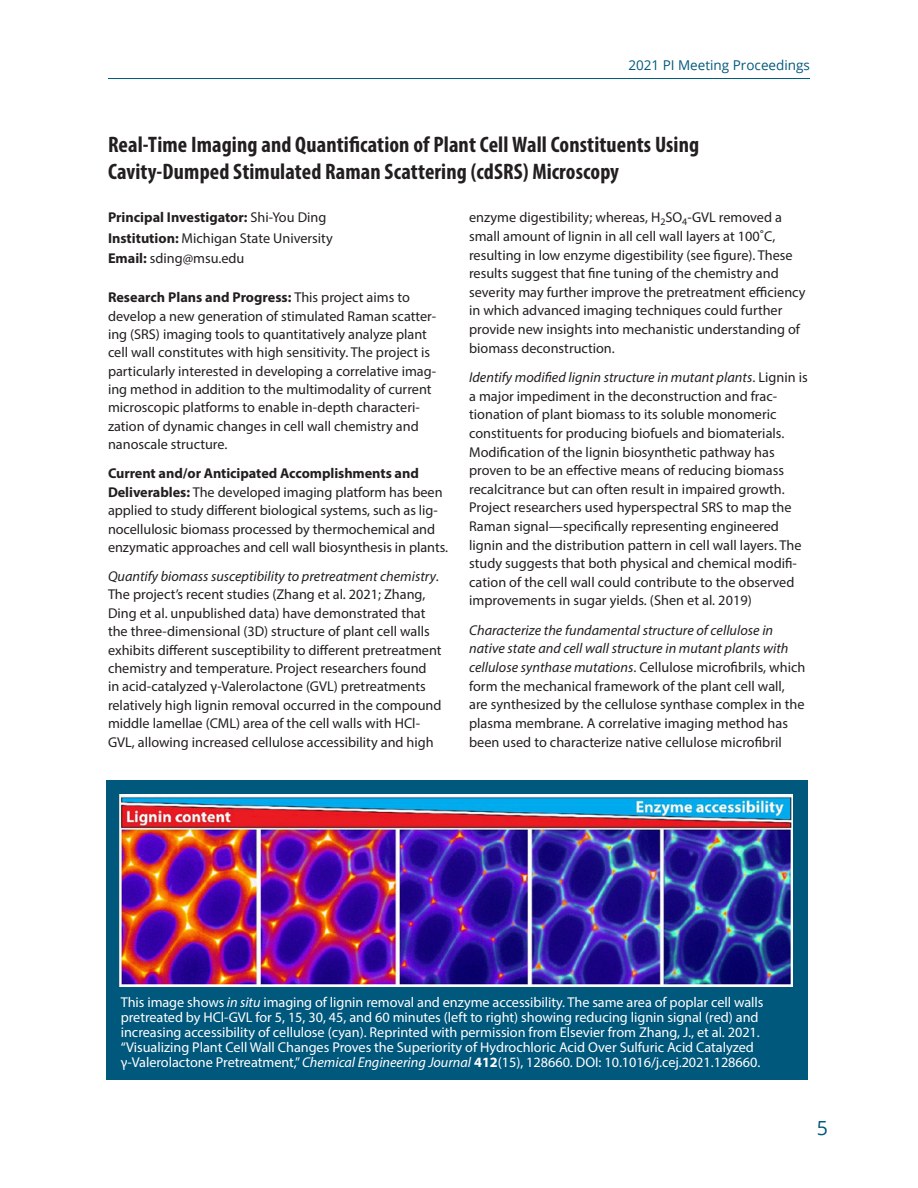
<style>
.page{position:relative;width:918px;height:1188px;background:#fff}
.page>*{position:absolute;margin:0;border:0;box-sizing:border-box;transform-origin:0 0}
.Subhead_2{font:700 condensed 22.5px/27px "Myriad Pro";letter-spacing:.005em;color:#231f20}
.t1{font:19.5px "Open Sans";color:#00587c}
.Abstract_Style{font:14.25px/18.6px "Myriad Pro";color:#231f20}
.Figure_Text{font:14.25px/15px "Myriad Pro";color:#fff}
.Intro_Info_Text{font:14.25px "Myriad Pro";color:#231f20}
.Intro_Info_Text-2{font:700 14.25px "Myriad Pro";color:#231f20}
.Email_Text{font:14.25px "Myriad Pro";color:#231f20}
.t2{font:13.5px "Open Sans";color:#00587c}
.s1{font-size:15px}
.s2{font-style:italic}
.s3{font-weight:400}
.s4{font-weight:700}
</style>
<div class="page">
<hr style="left:108px;top:78px;width:702px;height:1px;background:#00587c">
<div style="left:106px;top:781px;width:702px;height:299px;background:#00587c"></div>
<img style="left:119px;top:794px;width:674px;height:193px">
<p class="t2" style="left:628px;top:56px;width:183px">2021 PI Meeting Proceedings</p>
<p class="Subhead_2" style="left:108px;top:130px;width:593px">Real-Time Imaging and Quantification of Plant Cell Wall Constituents Using<br>Cavity-Dumped Stimulated Raman Scattering (cdSRS) Microscopy</p>
<p class="Abstract_Style" style="left:469px;top:208px;width:338px">enzyme digestibility; whereas, H<sub>2</sub>SO<sub>4</sub>-GVL removed a small amount of lignin in all cell wall layers at 100<span class="s1">˚</span>C, resulting in low enzyme digestibility (see figure). These results suggest that fine tuning of the chemistry and severity may further improve the pretreatment efficiency in which advanced imaging techniques could further provide new insights into mechanistic understanding of biomass deconstruction.</p>
<p class="Abstract_Style" style="left:469px;top:368px;width:340px"><span class="s2">Identify modified lignin structure in mutant plants</span>. Lignin is a major impediment in the deconstruction and frac&shy;tionation of plant biomass to its soluble monomeric constituents for producing biofuels and biomaterials.<br>Modification of the lignin biosynthetic pathway has proven to be an effective means of reducing biomass recalcitrance but can often result in impaired growth.<br>Project researchers used hyperspectral SRS to map the Raman signal—specifically representing engineered lignin and the distribution pattern in cell wall layers. The study suggests that both physical and chemical modifi&shy;cation of the cell wall could contribute to the observed improvements in sugar yields. (Shen et al. 2019)</p>
<p class="Abstract_Style" style="left:469px;top:621px;width:338px"><span class="s2">Characterize the fundamental structure of cellulose in native state and cell wall structure in mutant plants with cellulose synthase mutations</span>. Cellulose microfibrils, which form the mechanical framework of the plant cell wall, are synthesized by the cellulose synthase complex in the plasma membrane. A correlative imaging method has been used to characterize native cellulose microfibril</p>
<p class="Intro_Info_Text-2" style="left:108px;top:208px;width:220px">Principal Investigator: <span class="s3">Shi-You Ding</span></p>
<p class="Intro_Info_Text" style="left:108px;top:229px;width:226px"><span class="s4">Institution:</span> Michigan State University</p>
<p class="Email_Text" style="left:108px;top:250px;width:138px"><span class="s4">Email:</span> sding@msu.edu</p>
<p class="Abstract_Style" style="left:108px;top:288px;width:330px"><span class="s4">Research Plans and Progress:</span> This project aims to develop a new generation of stimulated Raman scatter&shy;ing (SRS) imaging tools to quantitatively analyze plant cell wall constitutes with high sensitivity. The project is particularly interested in developing a correlative imag&shy;ing method in addition to the multimodality of current microscopic platforms to enable in-depth characteri&shy;zation of dynamic changes in cell wall chemistry and nanoscale structure.</p>
<p class="Abstract_Style" style="left:108px;top:464px;width:342px"><span class="s4">Current and/or Anticipated Accomplishments and Deliverables:</span> The developed imaging platform has been applied to study different biological systems, such as lig&shy;nocellulosic biomass processed by thermochemical and enzymatic approaches and cell wall biosynthesis in plants.</p>
<p class="Abstract_Style" style="left:108px;top:567px;width:335px"><span class="s2">Quantify biomass susceptibility to pretreatment chemistry</span>.<br>The project’s recent studies (Zhang et al. 2021; Zhang, Ding et al. unpublished data) have demonstrated that the three-dimensional (3D) structure of plant cell walls exhibits different susceptibility to different pretreatment chemistry and temperature. Project researchers found<br>in acid-catalyzed γ-Valerolactone (GVL) pretreatments relatively high lignin removal occurred in the compound middle lamellae (CML) area of the cell walls with HCl-GVL, allowing increased cellulose accessibility and high</p>
<p class="Figure_Text" style="left:121px;top:994px;width:644px">This image shows <span class="s2">in situ</span> imaging of lignin removal and enzyme accessibility. The same area of poplar cell walls pretreated by HCl-GVL for 5, 15, 30, 45, and 60 minutes (left to right) showing reducing lignin signal (red) and increasing accessibility of cellulose (cyan). Reprinted with permission from Elsevier from Zhang, J., et al. 2021. “Visualizing Plant Cell Wall Changes Proves the Superiority of Hydrochloric Acid Over Sulfuric Acid Catalyzed γ-Valerolactone Pretreatment,” <span class="s2">Chemical Engineering Journal</span> <span class="s4">412</span>(15), 128660. DOI: 10.1016/j.cej.2021.128660.</p>
<h2 class="t1" style="left:817px;top:1115px;width:13px">5</h2>
</div>
